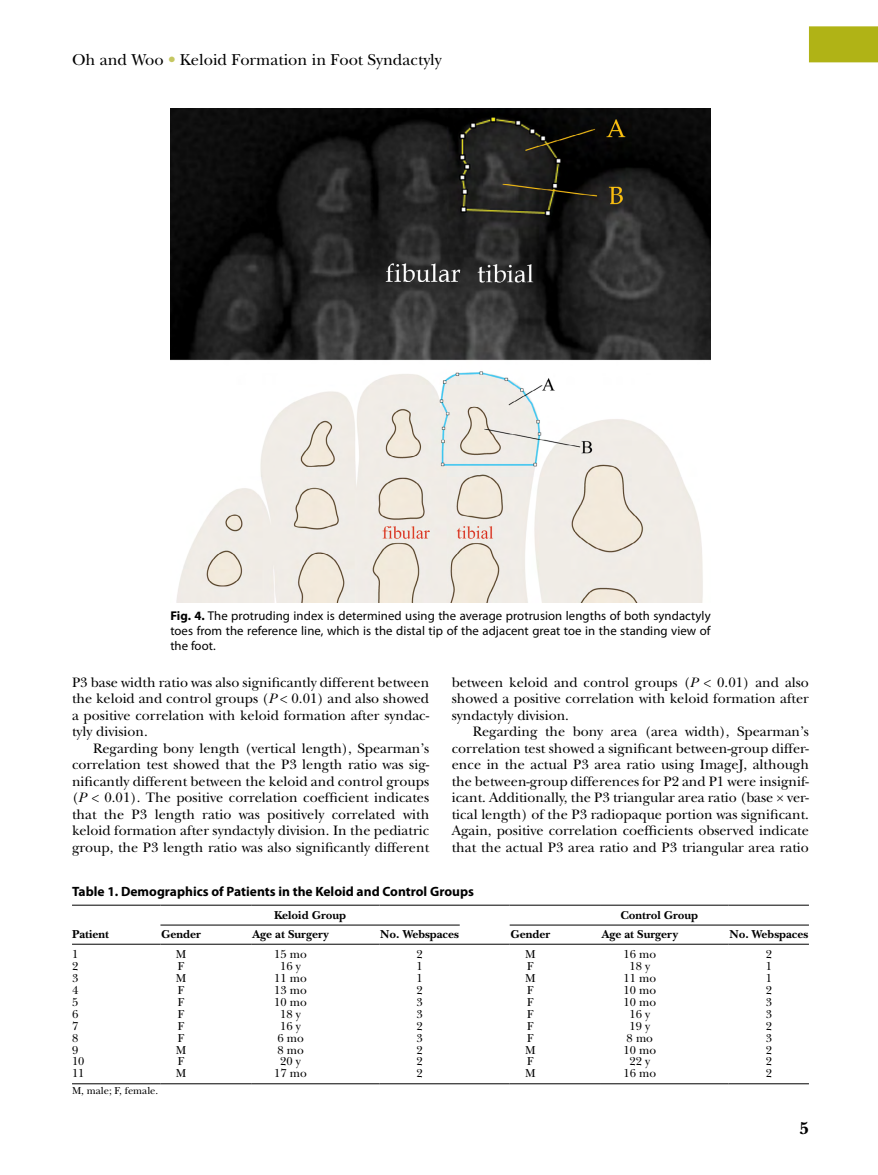
<style>
.page{position:relative;width:878px;height:1175px;background:#fff}
.page>*{position:absolute;margin:0;border:0;box-sizing:border-box;transform-origin:0 0}
.t1{font:700 18px "New Baskerville Std";color:#000}
.t2{font:16.5px "New Baskerville Std";color:#000}
.t3{font:14.25px/16.5px "New Baskerville Std";color:#000;text-align:justify}
.t4{font:700 13.5px "Myriad Pro";color:#000}
.t5{font:12.75px/15px "Myriad Pro";letter-spacing:.005em;color:#000;text-align:justify}
.t6{font:12px "New Baskerville Std";color:#000}
.t7{font:700 12px "New Baskerville Std";color:#000}
.t8{font:10.5px "New Baskerville Std";color:#000}
.s1{color:#c5c761}
.s2{font-weight:700}
.s3{font-style:italic}
</style>
<div class="page">
<div style="left:808px;top:26px;width:70px;height:36px;background:#b0b316"></div>
<img style="left:170px;top:108px;width:540px;height:494px">
<hr style="left:72px;top:904px;width:88px;height:1px;background:#000">
<hr style="left:160px;top:904px;width:92px;height:1px;background:#000">
<hr style="left:252px;top:904px;width:127px;height:1px;background:#000">
<hr style="left:379px;top:904px;width:130px;height:1px;background:#000">
<hr style="left:509px;top:904px;width:92px;height:1px;background:#000">
<hr style="left:601px;top:904px;width:127px;height:1px;background:#000">
<hr style="left:728px;top:904px;width:81px;height:1px;background:#000">
<hr style="left:72px;top:943px;width:88px;height:1px;background:#000">
<hr style="left:160px;top:943px;width:92px;height:1px;background:#000">
<hr style="left:252px;top:943px;width:127px;height:1px;background:#000">
<hr style="left:379px;top:943px;width:130px;height:1px;background:#000">
<hr style="left:509px;top:943px;width:92px;height:1px;background:#000">
<hr style="left:601px;top:943px;width:127px;height:1px;background:#000">
<hr style="left:728px;top:943px;width:81px;height:1px;background:#000">
<hr style="left:72px;top:1083px;width:88px;height:1px;background:#000">
<hr style="left:160px;top:1083px;width:92px;height:1px;background:#000">
<hr style="left:252px;top:1083px;width:127px;height:1px;background:#000">
<hr style="left:379px;top:1083px;width:130px;height:1px;background:#000">
<hr style="left:509px;top:1083px;width:92px;height:1px;background:#000">
<hr style="left:601px;top:1083px;width:127px;height:1px;background:#000">
<hr style="left:728px;top:1083px;width:81px;height:1px;background:#000">
<hr style="left:160px;top:924px;width:299px;height:1px;background:#000">
<hr style="left:509px;top:924px;width:299px;height:1px;background:#000">
<p class="t2" style="left:72px;top:50px;width:371px">Oh and Woo <span class="s1">•</span> Keloid Formation in Foot Syndactyly</p>
<p class="t5" style="left:170px;top:608px;width:542px"><span class="s2">Fig. 4.</span> The protruding index is determined using the average protrusion lengths of both syndactyly toes from the reference line, which is the distal tip of the adjacent great toe in the standing view of the foot.</p>
<p class="t3" style="left:72px;top:674px;width:358px">P3 base width ratio was also significantly different between the keloid and control groups (<span class="s3">P</span> &lt; 0.01) and also showed a positive correlation with keloid formation after syndac&shy;tyly division.</p>
<p class="t3" style="left:72px;top:740px;width:359px;text-indent:21px">Regarding bony length (vertical length), Spearman’s correlation test showed that the P3 length ratio was sig&shy;nificantly different between the keloid and control groups (<span class="s3">P</span> &lt; 0.01). The positive correlation coefficient indicates that the P3 length ratio was positively correlated with keloid formation after syndactyly division. In the pediatric group, the P3 length ratio was also significantly different</p>
<p class="t3" style="left:452px;top:674px;width:359px">between keloid and control groups (<span class="s3">P</span> &lt; 0.01) and also showed a positive correlation with keloid formation after syndactyly division.</p>
<p class="t3" style="left:452px;top:723px;width:359px;text-indent:21px">Regarding the bony area (area width), Spearman’s correlation test showed a significant between-group differ&shy;ence in the actual P3 area ratio using ImageJ, although the between-group differences for P2 and P1 were insignif&shy;icant. Additionally, the P3 triangular area ratio (base × ver&shy;tical length) of the P3 radiopaque portion was significant.<br>Again, positive correlation coefficients observed indicate that the actual P3 area ratio and P3 triangular area ratio</p>
<p class="t4" style="left:72px;top:882px;width:403px">Table 1. Demographics of Patients in the Keloid and Control Groups</p>
<p class="t7" style="left:72px;top:927px;width:38px">Patient</p>
<p class="t7" style="left:274px;top:907px;width:74px">Keloid Group</p>
<p class="t7" style="left:620px;top:907px;width:79px">Control Group</p>
<p class="t7" style="left:161px;top:927px;width:41px">Gender</p>
<p class="t7" style="left:252px;top:927px;width:78px">Age at Surgery</p>
<p class="t7" style="left:380px;top:927px;width:80px">No. Webspaces</p>
<p class="t7" style="left:510px;top:927px;width:41px">Gender</p>
<p class="t7" style="left:601px;top:927px;width:78px">Age at Surgery</p>
<p class="t7" style="left:729px;top:927px;width:80px">No. Webspaces</p>
<p class="t6" style="left:72px;top:947px;width:8px">1</p>
<p class="t6" style="left:176px;top:947px;width:12px">M</p>
<p class="t6" style="left:274px;top:947px;width:34px">15 mo</p>
<p class="t6" style="left:416px;top:947px;width:8px">2</p>
<p class="t6" style="left:525px;top:947px;width:12px">M</p>
<p class="t6" style="left:623px;top:947px;width:34px">16 mo</p>
<p class="t6" style="left:765px;top:947px;width:8px">2</p>
<p class="t6" style="left:72px;top:959px;width:8px">2</p>
<p class="t6" style="left:178px;top:959px;width:8px">F</p>
<p class="t6" style="left:280px;top:959px;width:22px">16 y</p>
<p class="t6" style="left:416px;top:959px;width:8px">1</p>
<p class="t6" style="left:527px;top:959px;width:8px">F</p>
<p class="t6" style="left:629px;top:959px;width:22px">18 y</p>
<p class="t6" style="left:765px;top:959px;width:8px">1</p>
<p class="t6" style="left:72px;top:971px;width:8px">3</p>
<p class="t6" style="left:176px;top:971px;width:12px">M</p>
<p class="t6" style="left:274px;top:971px;width:34px">11 mo</p>
<p class="t6" style="left:416px;top:971px;width:8px">1</p>
<p class="t6" style="left:525px;top:971px;width:12px">M</p>
<p class="t6" style="left:623px;top:971px;width:34px">11 mo</p>
<p class="t6" style="left:765px;top:971px;width:8px">1</p>
<p class="t6" style="left:72px;top:983px;width:8px">4</p>
<p class="t6" style="left:178px;top:983px;width:8px">F</p>
<p class="t6" style="left:274px;top:983px;width:34px">13 mo</p>
<p class="t6" style="left:416px;top:983px;width:8px">2</p>
<p class="t6" style="left:527px;top:983px;width:8px">F</p>
<p class="t6" style="left:623px;top:983px;width:34px">10 mo</p>
<p class="t6" style="left:765px;top:983px;width:8px">2</p>
<p class="t6" style="left:72px;top:994px;width:8px">5</p>
<p class="t6" style="left:178px;top:994px;width:8px">F</p>
<p class="t6" style="left:274px;top:994px;width:34px">10 mo</p>
<p class="t6" style="left:416px;top:994px;width:8px">3</p>
<p class="t6" style="left:527px;top:994px;width:8px">F</p>
<p class="t6" style="left:623px;top:994px;width:34px">10 mo</p>
<p class="t6" style="left:765px;top:994px;width:8px">3</p>
<p class="t6" style="left:72px;top:1006px;width:8px">6</p>
<p class="t6" style="left:178px;top:1006px;width:8px">F</p>
<p class="t6" style="left:280px;top:1006px;width:22px">18 y</p>
<p class="t6" style="left:416px;top:1006px;width:8px">3</p>
<p class="t6" style="left:527px;top:1006px;width:8px">F</p>
<p class="t6" style="left:629px;top:1006px;width:22px">16 y</p>
<p class="t6" style="left:765px;top:1006px;width:8px">3</p>
<p class="t6" style="left:72px;top:1018px;width:8px">7</p>
<p class="t6" style="left:178px;top:1018px;width:8px">F</p>
<p class="t6" style="left:280px;top:1018px;width:22px">16 y</p>
<p class="t6" style="left:416px;top:1018px;width:8px">2</p>
<p class="t6" style="left:527px;top:1018px;width:8px">F</p>
<p class="t6" style="left:629px;top:1018px;width:22px">19 y</p>
<p class="t6" style="left:765px;top:1018px;width:8px">2</p>
<p class="t6" style="left:72px;top:1030px;width:8px">8</p>
<p class="t6" style="left:178px;top:1030px;width:8px">F</p>
<p class="t6" style="left:277px;top:1030px;width:28px">6 mo</p>
<p class="t6" style="left:416px;top:1030px;width:8px">3</p>
<p class="t6" style="left:527px;top:1030px;width:8px">F</p>
<p class="t6" style="left:626px;top:1030px;width:28px">8 mo</p>
<p class="t6" style="left:765px;top:1030px;width:8px">3</p>
<p class="t6" style="left:72px;top:1042px;width:8px">9</p>
<p class="t6" style="left:176px;top:1042px;width:12px">M</p>
<p class="t6" style="left:277px;top:1042px;width:28px">8 mo</p>
<p class="t6" style="left:416px;top:1042px;width:8px">2</p>
<p class="t6" style="left:525px;top:1042px;width:12px">M</p>
<p class="t6" style="left:623px;top:1042px;width:34px">10 mo</p>
<p class="t6" style="left:765px;top:1042px;width:8px">2</p>
<p class="t6" style="left:72px;top:1054px;width:14px">10</p>
<p class="t6" style="left:178px;top:1054px;width:8px">F</p>
<p class="t6" style="left:280px;top:1054px;width:22px">20 y</p>
<p class="t6" style="left:416px;top:1054px;width:8px">2</p>
<p class="t6" style="left:527px;top:1054px;width:8px">F</p>
<p class="t6" style="left:629px;top:1054px;width:22px">22 y</p>
<p class="t6" style="left:765px;top:1054px;width:8px">2</p>
<p class="t6" style="left:72px;top:1066px;width:14px">11</p>
<p class="t6" style="left:176px;top:1066px;width:12px">M</p>
<p class="t6" style="left:274px;top:1066px;width:34px">17 mo</p>
<p class="t6" style="left:416px;top:1066px;width:8px">2</p>
<p class="t6" style="left:525px;top:1066px;width:12px">M</p>
<p class="t6" style="left:623px;top:1066px;width:34px">16 mo</p>
<p class="t6" style="left:765px;top:1066px;width:8px">2</p>
<p class="t8" style="left:72px;top:1084px;width:88px">M, male; F, female.</p>
<p class="t1" style="left:799px;top:1118px;width:11px">5</p>
</div>
